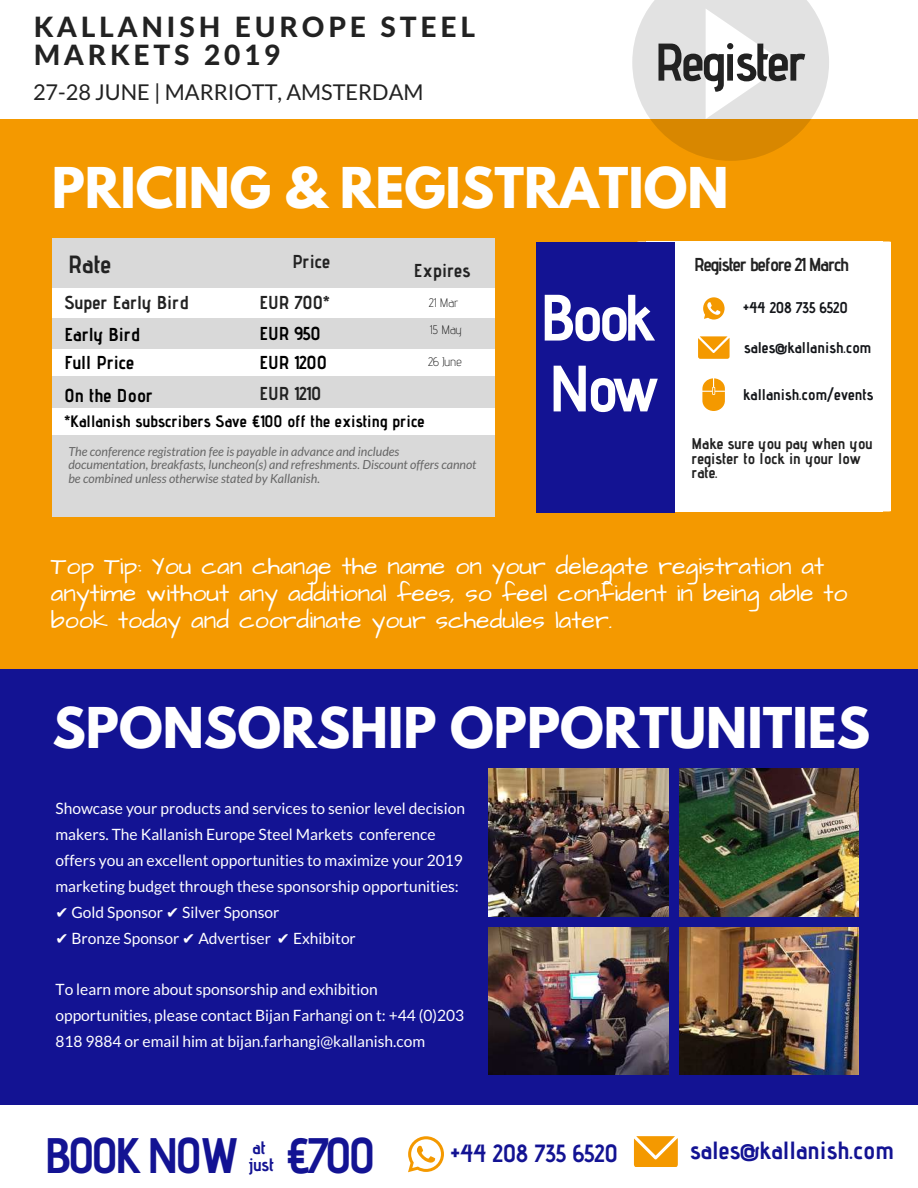
<style>
.page{position:relative;width:918px;height:1188px;background:#fff}
.page>*{position:absolute;margin:0;border:0;box-sizing:border-box;transform-origin:0 0}
.t1{font:700 65.4px/70.8px "Advent Pro";letter-spacing:-.08em;color:#fff}
.t2{font:700 52.95px "Advent Pro";letter-spacing:-.05em;color:#222}
.t3{font:700 49.8px "League Spartan";color:#fff}
.t4{font:700 49.8px "Advent Pro";letter-spacing:-.08em;color:#131393}
.t5{font:800 28.05px/28.2px "Lato Latin";letter-spacing:.14em;color:#222}
.t6{font:24.9px/27px "Architects Daughter";color:#fff}
.t7{font:700 24.9px "Advent Pro";color:#131393}
.t8{font:700 24.9px "Advent Pro";color:#222}
.t9{font:21.75px "Lato";color:#222}
.t10{font:700 18.75px "Advent Pro";color:#222}
.t11{font:700 18.75px "Advent Pro";color:#000}
.t12{font:700 18.75px "Advent Pro";letter-spacing:-.06em;color:#222}
.t13{font:700 18px "Advent Pro";color:#131393}
.t14{font:700 16.5px "Advent Pro";color:#000}
.t15{font:15.6px/25.8px "Lato";color:#fff}
.t16{font:700 15.6px "Advent Pro";color:#14161a}
.t17{font:700 15.6px/14.7px "Advent Pro";color:#222}
.t18{font:italic 12.45px/13.5px "Lato";color:#666}
.t19{font:300 12.45px "Advent Pro";color:#222}
.s1{font-family:"DejaVu Sans"}
</style>
<div class="page">
<div style="left:0;top:119px;width:918px;height:555px;background:#f49900"></div>
<svg style="left:632px;top:0;width:197px;height:161px"></svg>
<svg style="left:882px;top:242px;width:9px;height:17px"></svg>
<div style="left:882px;top:259px;width:9px;height:237px;background:#fff"></div>
<div style="left:646px;top:259px;width:236px;height:237px;background:#fff"></div>
<div style="left:646px;top:242px;width:236px;height:17px;background:#fff"></div>
<div style="left:646px;top:496px;width:236px;height:16px;background:#fff"></div>
<svg style="left:882px;top:496px;width:9px;height:16px"></svg>
<svg style="left:703px;top:297px;width:22px;height:23px"></svg>
<svg style="left:698px;top:337px;width:32px;height:21px"></svg>
<div style="left:53px;top:238px;width:442px;height:51px;background:#d9d9d9"></div>
<div style="left:52px;top:431px;width:443px;height:85px;background:#d9d9d9"></div>
<div style="left:52px;top:288px;width:443px;height:30px;background:#fff"></div>
<div style="left:52px;top:346px;width:443px;height:31px;background:#fff"></div>
<div style="left:52px;top:318px;width:443px;height:30px;background:#d9d9d9"></div>
<div style="left:52px;top:404px;width:443px;height:30px;background:#fff"></div>
<div style="left:53px;top:377px;width:442px;height:30px;background:#d9d9d9"></div>
<div style="left:536px;top:260px;width:138px;height:237px;background:#131393"></div>
<div style="left:536px;top:242px;width:138px;height:18px;background:#131393"></div>
<div style="left:536px;top:497px;width:138px;height:16px;background:#131393"></div>
<svg style="left:703px;top:378px;width:22px;height:33px"></svg>
<div style="left:0;top:669px;width:918px;height:435px;background:#131393"></div>
<img style="left:488px;top:769px;width:180px;height:147px">
<img style="left:680px;top:769px;width:178px;height:147px">
<img style="left:488px;top:927px;width:180px;height:148px">
<img style="left:680px;top:927px;width:178px;height:148px">
<svg style="left:408px;top:1136px;width:36px;height:36px"></svg>
<svg style="left:634px;top:1136px;width:44px;height:31px"></svg>
<h3 class="t5" style="left:34px;top:12px;width:443px">KALLANISH EUROPE STEEL<br>MARKETS 2019</h3>
<h3 class="t9" style="left:33px;top:79px;width:392px">27-28 JUNE | MARRIOTT, AMSTERDAM</h3>
<h2 class="t2" style="left:654px;top:30px;width:154px">Register</h2>
<h3 class="t3" style="left:52px;top:164px;width:678px">PRICING &amp; REGISTRATION</h3>
<h3 class="t8" style="left:68px;top:249px;width:45px">Rate</h3>
<p class="t10" style="left:292px;top:250px;width:39px">Price</p>
<p class="t10" style="left:64px;top:291px;width:125px">Super Early Bird</p>
<p class="t10" style="left:260px;top:291px;width:72px">EUR 700*</p>
<p class="t11" style="left:64px;top:323px;width:77px">Early Bird</p>
<p class="t11" style="left:260px;top:322px;width:63px">EUR 950</p>
<p class="t11" style="left:64px;top:351px;width:71px">Full Price</p>
<p class="t11" style="left:260px;top:351px;width:69px">EUR 1200</p>
<p class="t11" style="left:64px;top:384px;width:90px">On the Door</p>
<p class="t10" style="left:260px;top:382px;width:63px">EUR 1210</p>
<p class="t10" style="left:414px;top:259px;width:58px">Expires</p>
<p class="t19" style="left:429px;top:295px;width:31px">21 Mar</p>
<p class="t19" style="left:430px;top:322px;width:33px">15 May</p>
<p class="t19" style="left:428px;top:354px;width:35px">26 June</p>
<p class="t14" style="left:64px;top:411px;width:362px">*Kallanish subscribers Save €100 off the existing price</p>
<p class="t18" style="left:68px;top:444px;width:410px">The conference registration fee is payable in advance and includes documentation, breakfasts, luncheon(s) and refreshments. Discount offers cannot be combined unless otherwise stated by Kallanish.</p>
<h1 class="t1" style="left:540px;top:281px;width:121px">Book<br>Now</h1>
<p class="t12" style="left:694px;top:253px;width:156px">Register before 21 March</p>
<p class="t16" style="left:743px;top:298px;width:106px">+44 208 735 6520</p>
<p class="t16" style="left:744px;top:337px;width:129px">sales@kallanish.com</p>
<p class="t16" style="left:743px;top:385px;width:132px">kallanish.com/events</p>
<p class="t17" style="left:692px;top:436px;width:182px">Make sure you pay when you register to lock in your low rate.</p>
<h3 class="t6" style="left:51px;top:553px;width:798px">Top Tip: You can change the name on your delegate registration at anytime without any additional fees, so feel confident in being able to book today and coordinate your schedules later.</h3>
<h3 class="t3" style="left:52px;top:703px;width:819px">SPONSORSHIP OPPORTUNITIES</h3>
<p class="t15" style="left:56px;top:795px;width:411px">Showcase your products and services to senior level decision makers. The Kallanish Europe Steel Markets conference offers you an excellent opportunities to maximize your 2019 marketing budget through these sponsorship opportunities:</p>
<p class="t15" style="left:56px;top:899px;width:226px"><span class="s1">✔</span> Gold Sponsor <span class="s1">✔</span> Silver Sponsor</p>
<p class="t15" style="left:56px;top:925px;width:302px"><span class="s1">✔</span> Bronze Sponsor <span class="s1">✔</span> Advertiser <span class="s1">✔</span> Exhibitor</p>
<p class="t15" style="left:56px;top:976px;width:410px">To learn more about sponsorship and exhibition opportunities, please contact Bijan Farhangi on t: +44 (0)203<br>818 9884 or email him at bijan.farhangi@kallanish.com</p>
<h3 class="t4" style="left:44px;top:1125px;width:333px">BOOK NOW €700</h3>
<p class="t13" style="left:253px;top:1136px;width:15px">at</p>
<h3 class="t7" style="left:451px;top:1138px;width:169px">+44 208 735 6520</h3>
<h3 class="t7" style="left:690px;top:1135px;width:205px">sales@kallanish.com</h3>
<p class="t13" style="left:249px;top:1153px;width:26px">just</p>
</div>
